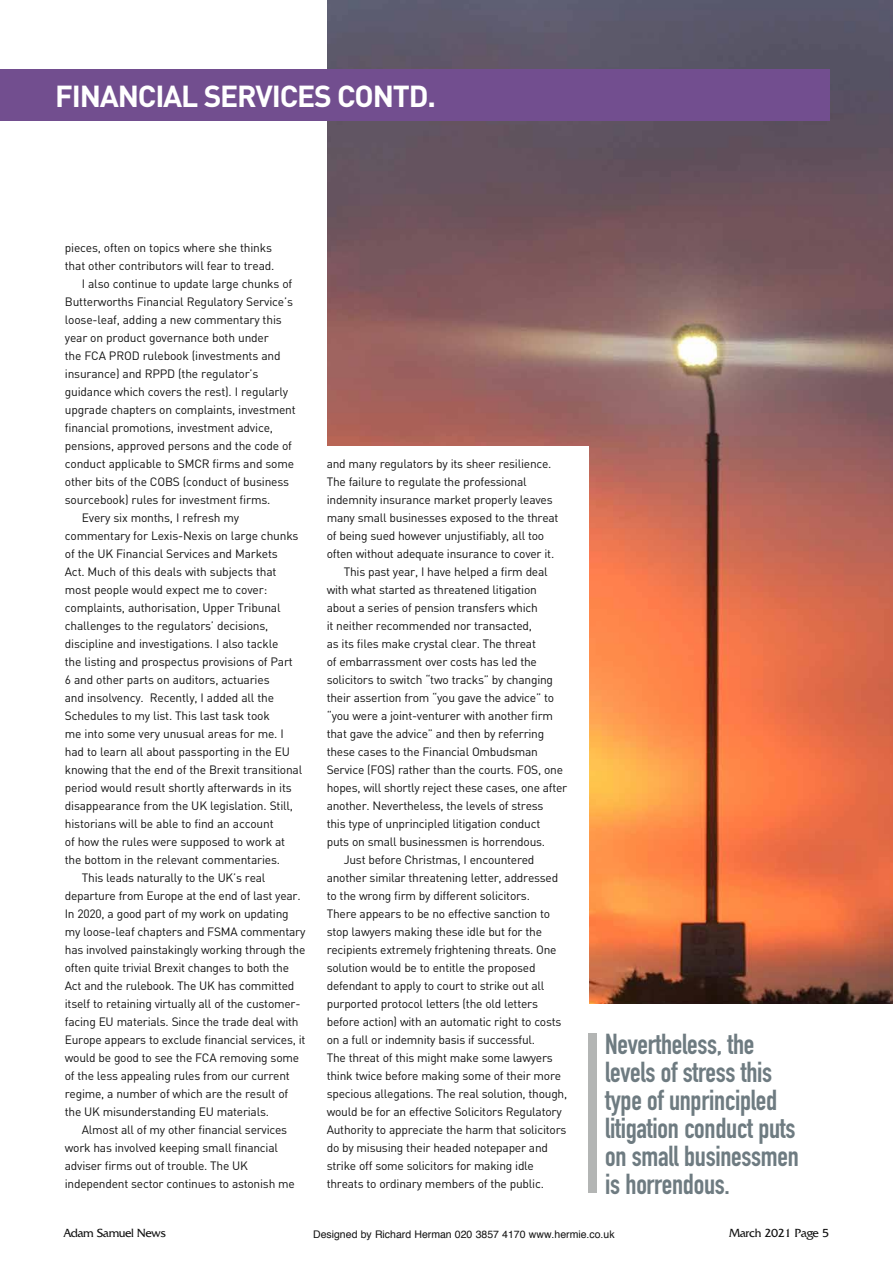
<style>
.page{position:relative;width:893px;height:1263px;background:#fff}
.page>*{position:absolute;margin:0;border:0;box-sizing:border-box;transform-origin:0 0}
.t1{font:700 30px "DIN";letter-spacing:-.04em;color:#fff}
.t2{font:700 28.5px/27.9px "DIN Condensed";letter-spacing:-.01em;color:#6e7b81}
.t3{font:12px "DIN";letter-spacing:-.02em;color:#121212}
.t4{font:12px "Friz Quadrata IT Cby BT";letter-spacing:-.04em;color:#121212}
.t5{font:10.5px "Helvetica";color:#121212}
</style>
<div class="page">
<img style="left:327px;top:0;width:566px;height:1003px">
<div style="left:281px;top:446px;width:308px;height:572px;background:#fff"></div>
<div style="left:0;top:70px;width:829px;height:51px;background:#724e8f"></div>
<div style="left:588px;top:1033px;width:9px;height:160px;background:#b3b5b4"></div>
<h1 class="t1" style="left:55px;top:76px;width:382px">FINANCIAL SERVICES CONTD.</h1>
<p class="t3" style="left:65px;top:240px;width:209px">pieces, often on topics where she thinks</p>
<p class="t3" style="left:65px;top:258px;width:211px">that other contributors will fear to tread.</p>
<p class="t3" style="left:82px;top:276px;width:212px">I also continue to update large chunks of</p>
<p class="t3" style="left:65px;top:294px;width:230px">Butterworths Financial Regulatory Service’s</p>
<p class="t3" style="left:65px;top:312px;width:218px">loose-leaf, adding a new commentary this</p>
<p class="t3" style="left:65px;top:330px;width:206px">year on product governance both under</p>
<p class="t3" style="left:65px;top:348px;width:217px">the FCA PROD rulebook (investments and</p>
<p class="t3" style="left:65px;top:366px;width:195px">insurance) and RPPD (the regulator’s</p>
<p class="t3" style="left:65px;top:384px;width:225px">guidance which covers the rest). I regularly</p>
<p class="t3" style="left:65px;top:402px;width:232px">upgrade chapters on complaints, investment</p>
<p class="t3" style="left:65px;top:420px;width:210px">financial promotions, investment advice,</p>
<p class="t3" style="left:65px;top:438px;width:229px">pensions, approved persons and the code of</p>
<p class="t3" style="left:65px;top:456px;width:231px">conduct applicable to SMCR firms and some</p>
<p class="t3" style="left:65px;top:474px;width:226px">other bits of the COBS (conduct of business</p>
<p class="t3" style="left:65px;top:492px;width:207px">sourcebook) rules for investment firms.</p>
<p class="t3" style="left:82px;top:510px;width:159px">Every six months, I refresh my</p>
<p class="t3" style="left:65px;top:528px;width:235px">commentary for Lexis-Nexis on large chunks</p>
<p class="t3" style="left:65px;top:546px;width:215px">of the UK Financial Services and Markets</p>
<p class="t3" style="left:65px;top:564px;width:213px">Act. Much of this deals with subjects that</p>
<p class="t3" style="left:65px;top:582px;width:204px">most people would expect me to cover:</p>
<p class="t3" style="left:65px;top:600px;width:217px">complaints, authorisation, Upper Tribunal</p>
<p class="t3" style="left:65px;top:618px;width:205px">challenges to the regulators’ decisions,</p>
<p class="t3" style="left:65px;top:636px;width:215px">discipline and investigations. I also tackle</p>
<p class="t3" style="left:65px;top:654px;width:230px">the listing and prospectus provisions of Part</p>
<p class="t3" style="left:65px;top:672px;width:206px">6 and other parts on auditors, actuaries</p>
<p class="t3" style="left:65px;top:690px;width:211px">and insolvency. Recently, I added all the</p>
<p class="t3" style="left:65px;top:708px;width:206px">Schedules to my list. This last task took</p>
<p class="t3" style="left:65px;top:726px;width:220px">me into some very unusual areas for me. I</p>
<p class="t3" style="left:65px;top:744px;width:227px">had to learn all about passporting in the EU</p>
<p class="t3" style="left:65px;top:762px;width:239px">knowing that the end of the Brexit transitional</p>
<p class="t3" style="left:65px;top:780px;width:229px">period would result shortly afterwards in its</p>
<p class="t3" style="left:65px;top:798px;width:230px">disappearance from the UK legislation. Still,</p>
<p class="t3" style="left:65px;top:816px;width:210px">historians will be able to find an account</p>
<p class="t3" style="left:65px;top:834px;width:222px">of how the rules were supposed to work at</p>
<p class="t3" style="left:65px;top:852px;width:217px">the bottom in the relevant commentaries.</p>
<p class="t3" style="left:82px;top:870px;width:185px">This leads naturally to the UK’s real</p>
<p class="t3" style="left:65px;top:888px;width:237px">departure from Europe at the end of last year.</p>
<p class="t3" style="left:65px;top:906px;width:225px">In 2020, a good part of my work on updating</p>
<p class="t3" style="left:65px;top:924px;width:242px">my loose-leaf chapters and FSMA commentary</p>
<p class="t3" style="left:65px;top:942px;width:242px">has involved painstakingly working through the</p>
<p class="t3" style="left:65px;top:960px;width:226px">often quite trivial Brexit changes to both the</p>
<p class="t3" style="left:65px;top:978px;width:231px">Act and the rulebook. The UK has committed</p>
<p class="t3" style="left:65px;top:996px;width:237px">itself to retaining virtually all of the customer-</p>
<p class="t3" style="left:65px;top:1014px;width:235px">facing EU materials. Since the trade deal with</p>
<p class="t3" style="left:65px;top:1032px;width:242px">Europe appears to exclude financial services, it</p>
<p class="t3" style="left:65px;top:1050px;width:236px">would be good to see the FCA removing some</p>
<p class="t3" style="left:65px;top:1068px;width:227px">of the less appealing rules from our current</p>
<p class="t3" style="left:65px;top:1086px;width:225px">regime, a number of which are the result of</p>
<p class="t3" style="left:65px;top:1104px;width:206px">the UK misunderstanding EU materials.</p>
<p class="t3" style="left:82px;top:1122px;width:207px">Almost all of my other financial services</p>
<p class="t3" style="left:65px;top:1140px;width:215px">work has involved keeping small financial</p>
<p class="t3" style="left:65px;top:1158px;width:185px">adviser firms out of trouble. The UK</p>
<p class="t3" style="left:65px;top:1176px;width:232px">independent sector continues to astonish me</p>
<p class="t3" style="left:327px;top:456px;width:226px">and many regulators by its sheer resilience.</p>
<p class="t3" style="left:327px;top:474px;width:201px">The failure to regulate the professional</p>
<p class="t3" style="left:327px;top:492px;width:227px">indemnity insurance market properly leaves</p>
<p class="t3" style="left:327px;top:510px;width:233px">many small businesses exposed to the threat</p>
<p class="t3" style="left:327px;top:528px;width:219px">of being sued however unjustifiably, all too</p>
<p class="t3" style="left:327px;top:546px;width:229px">often without adequate insurance to cover it.</p>
<p class="t3" style="left:344px;top:564px;width:205px">This past year, I have helped a firm deal</p>
<p class="t3" style="left:327px;top:582px;width:212px">with what started as threatened litigation</p>
<p class="t3" style="left:327px;top:600px;width:213px">about a series of pension transfers which</p>
<p class="t3" style="left:327px;top:618px;width:207px">it neither recommended nor transacted,</p>
<p class="t3" style="left:327px;top:636px;width:211px">as its files make crystal clear. The threat</p>
<p class="t3" style="left:327px;top:654px;width:212px">of embarrassment over costs has led the</p>
<p class="t3" style="left:327px;top:672px;width:228px">solicitors to switch “two tracks” by changing</p>
<p class="t3" style="left:327px;top:690px;width:229px">their assertion from “you gave the advice” to</p>
<p class="t3" style="left:327px;top:708px;width:228px">“you were a joint-venturer with another firm</p>
<p class="t3" style="left:327px;top:726px;width:219px">that gave the advice” and then by referring</p>
<p class="t3" style="left:327px;top:744px;width:213px">these cases to the Financial Ombudsman</p>
<p class="t3" style="left:327px;top:762px;width:238px">Service (FOS) rather than the courts. FOS, one</p>
<p class="t3" style="left:327px;top:780px;width:242px">hopes, will shortly reject these cases, one after</p>
<p class="t3" style="left:327px;top:798px;width:218px">another. Nevertheless, the levels of stress</p>
<p class="t3" style="left:327px;top:816px;width:215px">this type of unprincipled litigation conduct</p>
<p class="t3" style="left:327px;top:834px;width:220px">puts on small businessmen is horrendous.</p>
<p class="t3" style="left:344px;top:852px;width:192px">Just before Christmas, I encountered</p>
<p class="t3" style="left:327px;top:870px;width:233px">another similar threatening letter, addressed</p>
<p class="t3" style="left:327px;top:888px;width:205px">to the wrong firm by different solicitors.</p>
<p class="t3" style="left:327px;top:906px;width:225px">There appears to be no effective sanction to</p>
<p class="t3" style="left:327px;top:924px;width:217px">stop lawyers making these idle but for the</p>
<p class="t3" style="left:327px;top:942px;width:231px">recipients extremely frightening threats. One</p>
<p class="t3" style="left:327px;top:960px;width:210px">solution would be to entitle the proposed</p>
<p class="t3" style="left:327px;top:978px;width:219px">defendant to apply to court to strike out all</p>
<p class="t3" style="left:327px;top:996px;width:213px">purported protocol letters (the old letters</p>
<p class="t3" style="left:327px;top:1014px;width:236px">before action) with an automatic right to costs</p>
<p class="t3" style="left:327px;top:1032px;width:210px">on a full or indemnity basis if successful.</p>
<p class="t3" style="left:327px;top:1050px;width:228px">The threat of this might make some lawyers</p>
<p class="t3" style="left:327px;top:1068px;width:236px">think twice before making some of their more</p>
<p class="t3" style="left:327px;top:1086px;width:242px">specious allegations. The real solution, though,</p>
<p class="t3" style="left:327px;top:1104px;width:237px">would be for an effective Solicitors Regulatory</p>
<p class="t3" style="left:327px;top:1122px;width:241px">Authority to appreciate the harm that solicitors</p>
<p class="t3" style="left:327px;top:1140px;width:223px">do by misusing their headed notepaper and</p>
<p class="t3" style="left:327px;top:1158px;width:209px">strike off some solicitors for making idle</p>
<p class="t3" style="left:327px;top:1176px;width:219px">threats to ordinary members of the public.</p>
<h2 class="t2" style="left:605px;top:1030px;width:195px">Nevertheless, the levels of stress this type of unprincipled litigation conduct puts on small businessmen is horrendous.</h2>
<p class="t4" style="left:64px;top:1225px;width:104px">Adam Samuel News</p>
<p class="t5" style="left:313px;top:1226px;width:303px">Designed by Richard Herman 020 3857 4170 www.hermie.co.uk</p>
<p class="t4" style="left:729px;top:1225px;width:102px">March 2021 Page 5</p>
</div>
